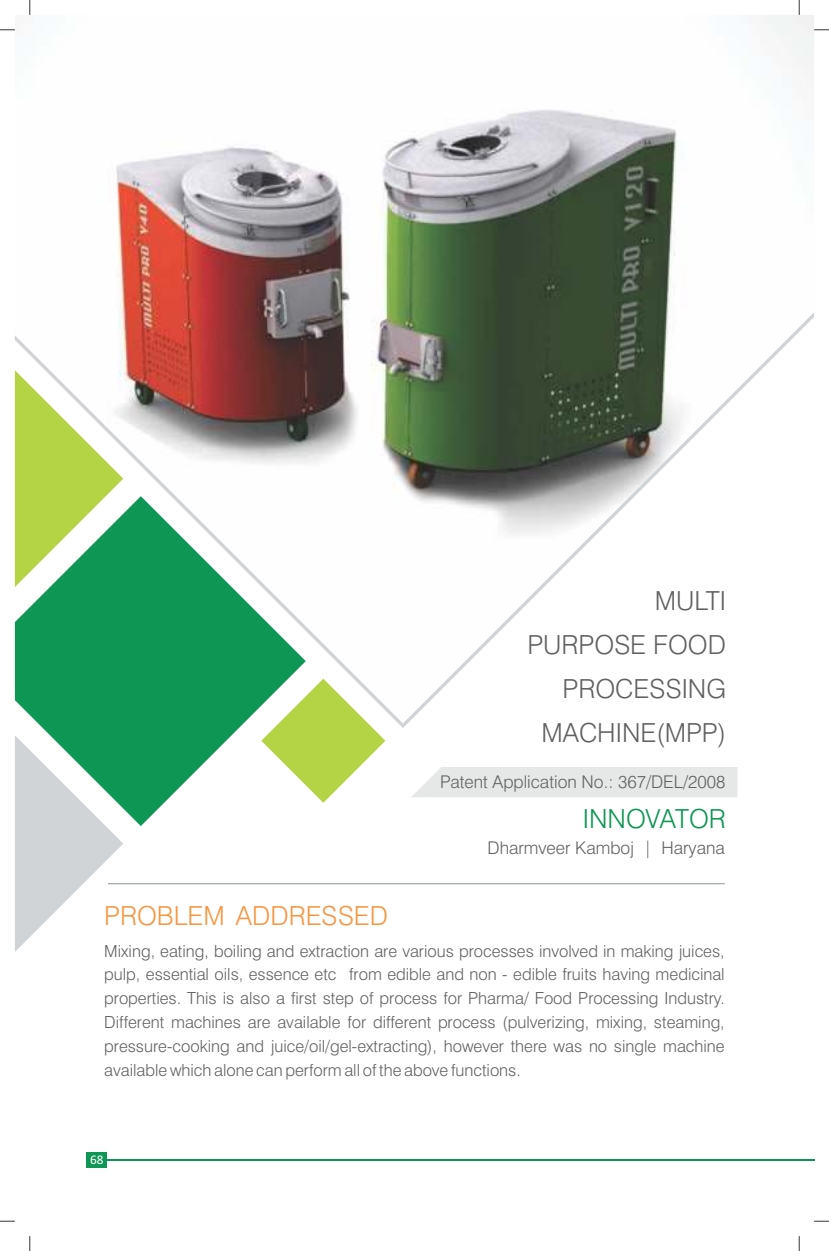
<style>
.page{position:relative;width:829px;height:1251px;background:#fff}
.page>*{position:absolute;margin:0;border:0;box-sizing:border-box;transform-origin:0 0}
.t1{font:300 26.25px/43.9px "Swiss 721 BT";color:#616161;text-align:right}
.t2{font:300 26.25px "Swiss 721 BT";color:#f79640}
.t3{font:300 26.25px "Swiss 721 BT";color:#0d9654}
.t4{font:300 17.5px "Swiss 721 BT";color:#616161}
.t5{font:300 16.62px/24px "Swiss 721 BT";color:#616161;text-align:justify}
.t6{font:13.3px "Calibri";color:#fff}
</style>
<div class="page">
<svg style="left:306px;top:728px;width:79px;height:74px"></svg>
<svg style="left:43px;top:728px;width:263px;height:97px"></svg>
<svg style="left:15px;top:735px;width:108px;height:216px"></svg>
<img style="left:15px;top:15px;width:799px;height:708px">
<div style="left:412px;top:767px;width:325px;height:30px;background:#e6e8e8"></div>
<hr style="left:108px;top:882px;width:616px;height:2px;background:#969999">
<div style="left:86px;top:1151px;width:21px;height:16px;background:#0d9654"></div>
<hr style="left:107px;top:1158px;width:707px;height:2px;background:#0d9654">
<svg style="left:0;top:29px;width:15px;height:1px"></svg>
<svg style="left:814px;top:29px;width:14px;height:1px"></svg>
<svg style="left:29px;top:0;width:1px;height:15px"></svg>
<svg style="left:29px;top:1236px;width:1px;height:14px"></svg>
<svg style="left:798px;top:0;width:1px;height:15px"></svg>
<svg style="left:798px;top:1236px;width:1px;height:14px"></svg>
<svg style="left:0;top:1220px;width:15px;height:1px"></svg>
<svg style="left:814px;top:1220px;width:14px;height:1px"></svg>
<h1 class="t1" style="left:527px;top:581px;width:200px">MULTI<br>PURPOSE FOOD<br>PROCESSING<br>MACHINE(MPP)</h1>
<p class="t4" style="left:440px;top:774px;width:286px">Patent Application No.: 367/DEL/2008</p>
<h1 class="t3" style="left:582px;top:808px;width:145px">INNOVATOR</h1>
<p class="t4" style="left:487px;top:840px;width:239px">Dharmveer Kamboj | Haryana</p>
<h1 class="t2" style="left:104px;top:905px;width:285px">PROBLEM ADDRESSED</h1>
<p class="t5" style="left:104px;top:940px;width:622px">Mixing, eating, boiling and extraction are various processes involved in making juices, pulp, essential oils, essence etc from edible and non - edible fruits having medicinal properties. This is also a first step of process for Pharma/ Food Processing Industry.<br>Different machines are available for different process (pulverizing, mixing, steaming, pressure-cooking and juice/oil/gel-extracting), however there was no single machine available which alone can perform all of the above functions.</p>
<p class="t6" style="left:90px;top:1153px;width:15px">68</p>
</div>
